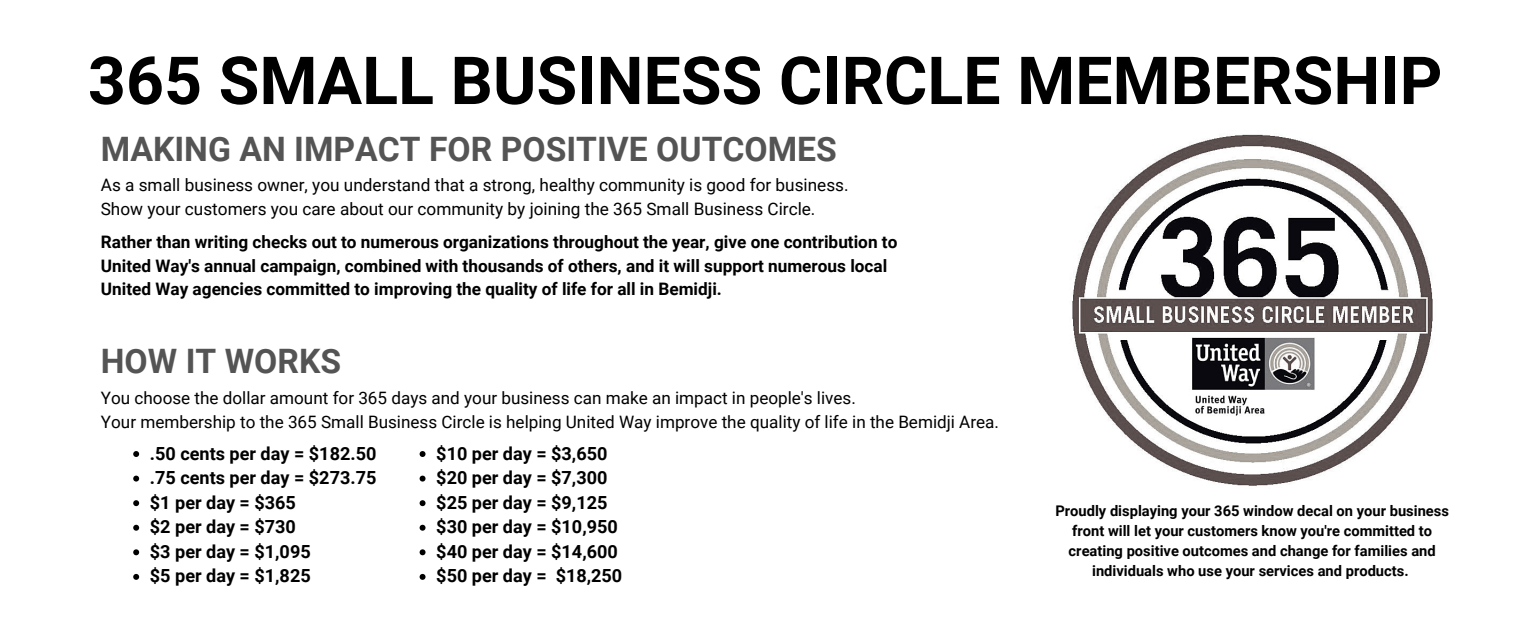
<style>
.page{position:relative;width:1530px;height:630px;background:#fff}
.page>*{position:absolute;margin:0;border:0;box-sizing:border-box;transform-origin:0 0}
.t1{font:700 66.25px "Roboto";color:#000}
.t2{font:700 33.75px "Roboto";color:#545454}
.t3{font:700 18px/24.5px "Roboto";color:#000}
.t4{font:700 17.25px/23.8px "Roboto";color:#000}
.t5{font:17.25px/23.5px "Roboto";color:#000}
.t6{font:17px/23.2px "Roboto";color:#000}
.t7{font:700 14.75px/20px "Roboto";color:#000;text-align:center}
</style>
<div class="page">
<img style="left:1072px;top:134px;width:361px;height:352px">
<svg style="left:133px;top:451px;width:6px;height:6px"></svg>
<svg style="left:133px;top:476px;width:6px;height:6px"></svg>
<svg style="left:133px;top:500px;width:6px;height:6px"></svg>
<svg style="left:133px;top:525px;width:6px;height:6px"></svg>
<svg style="left:133px;top:549px;width:6px;height:6px"></svg>
<svg style="left:133px;top:574px;width:6px;height:6px"></svg>
<svg style="left:420px;top:451px;width:6px;height:6px"></svg>
<svg style="left:420px;top:476px;width:6px;height:6px"></svg>
<svg style="left:420px;top:500px;width:6px;height:6px"></svg>
<svg style="left:420px;top:525px;width:6px;height:6px"></svg>
<svg style="left:420px;top:549px;width:6px;height:6px"></svg>
<svg style="left:420px;top:574px;width:6px;height:6px"></svg>
<p class="t1" style="left:88px;top:34px;width:1356px">365 SMALL BUSINESS CIRCLE MEMBERSHIP</p>
<p class="t2" style="left:101px;top:125px;width:738px">MAKING AN IMPACT FOR POSITIVE OUTCOMES</p>
<p class="t5" style="left:101px;top:173px;width:749px">As a small business owner, you understand that a strong, healthy community is good for business.<br>Show your customers you care about our community by joining the 365 Small Business Circle.</p>
<p class="t4" style="left:101px;top:230px;width:798px">Rather than writing checks out to numerous organizations throughout the year, give one contribution to<br>United Way's annual campaign, combined with thousands of others, and it will support numerous local<br>United Way agencies committed to improving the quality of life for all in Bemidji.</p>
<p class="t2" style="left:101px;top:338px;width:242px">HOW IT WORKS</p>
<p class="t6" style="left:101px;top:386px;width:900px">You choose the dollar amount for 365 days and your business can make an impact in people's lives.<br>Your membership to the 365 Small Business Circle is helping United Way improve the quality of life in the Bemidji Area.</p>
<p class="t3" style="left:150px;top:440px;width:228px">.50 cents per day = $182.50 .75 cents per day = $273.75 $1 per day = $365<br>$2 per day = $730<br>$3 per day = $1,095<br>$5 per day = $1,825</p>
<p class="t3" style="left:436px;top:440px;width:188px">$10 per day = $3,650 $20 per day = $7,300 $25 per day = $9,125 $30 per day = $10,950 $40 per day = $14,600 $50 per day = $18,250</p>
<p class="t7" style="left:1055px;top:501px;width:395px">Proudly displaying your 365 window decal on your business front will let your customers know you're committed to creating positive outcomes and change for families and individuals who use your services and products.</p>
</div>
